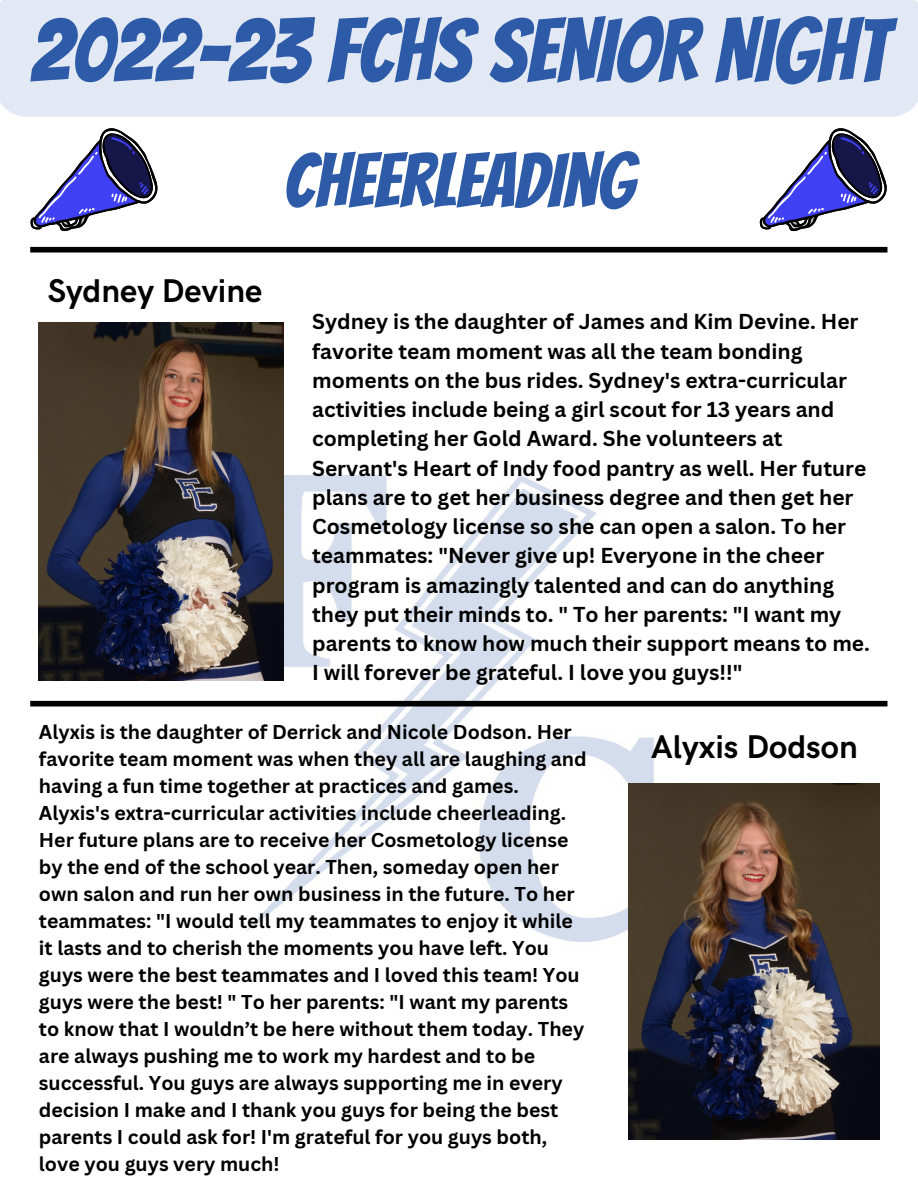
<style>
.page{position:relative;width:918px;height:1188px;background:#fff}
.page>*{position:absolute;margin:0;border:0;box-sizing:border-box;transform-origin:0 0}
.t1{font:88.5px "Bangers";color:#2e5ba7}
.t2{font:75.45px "Bangers";color:#2e5ba7}
.t3{font:700 33px "HK Grotesk";color:#000}
.t4{font:700 21px/29.2px "Canva Sans";color:#000}
.t5{font:700 19.5px/27px "Canva Sans";color:#000}
</style>
<div class="page">
<div style="left:30px;top:247px;width:857px;height:6px;background:#000"></div>
<img style="left:157px;top:414px;width:567px;height:584px">
<div style="left:30px;top:701px;width:857px;height:5px;background:#000"></div>
<svg style="left:30px;top:128px;width:128px;height:104px"></svg>
<svg style="left:760px;top:128px;width:127px;height:104px"></svg>
<img style="left:39px;top:323px;width:244px;height:358px">
<img style="left:629px;top:783px;width:250px;height:357px">
<div style="left:0;top:0;width:918px;height:117px;background:#e2e9f4"></div>
<h1 class="t1" style="left:30px;top:4px;width:859px">2022-23 FCHS SENIOR NIGHT</h1>
<h2 class="t2" style="left:284px;top:141px;width:352px">CHEERLEADING</h2>
<h3 class="t3" style="left:48px;top:272px;width:216px">Sydney Devine</h3>
<p class="t4" style="left:312px;top:307px;width:559px">Sydney is the daughter of James and Kim Devine. Her favorite team moment was all the team bonding moments on the bus rides. Sydney's extra-curricular activities include being a girl scout for 13 years and completing her Gold Award. She volunteers at Servant's Heart of Indy food pantry as well. Her future plans are to get her business degree and then get her Cosmetology license so she can open a salon. To her teammates: "Never give up! Everyone in the cheer program is amazingly talented and can do anything they put their minds to. " To her parents: "I want my parents to know how much their support means to me.<br>I will forever be grateful. I love you guys!!"</p>
<p class="t5" style="left:39px;top:718px;width:549px">Alyxis is the daughter of Derrick and Nicole Dodson. Her favorite team moment was when they all are laughing and having a fun time together at practices and games.<br>Alyxis's extra-curricular activities include cheerleading.<br>Her future plans are to receive her Cosmetology license by the end of the school year. Then, someday open her own salon and run her own business in the future. To her teammates: "I would tell my teammates to enjoy it while it lasts and to cherish the moments you have left. You guys were the best teammates and I loved this team! You guys were the best! " To her parents: "I want my parents to know that I wouldn’t be here without them today. They are always pushing me to work my hardest and to be successful. You guys are always supporting me in every decision I make and I thank you guys for being the best parents I could ask for! I'm grateful for you guys both, love you guys very much!</p>
<h3 class="t3" style="left:651px;top:729px;width:208px">Alyxis Dodson</h3>
</div>
